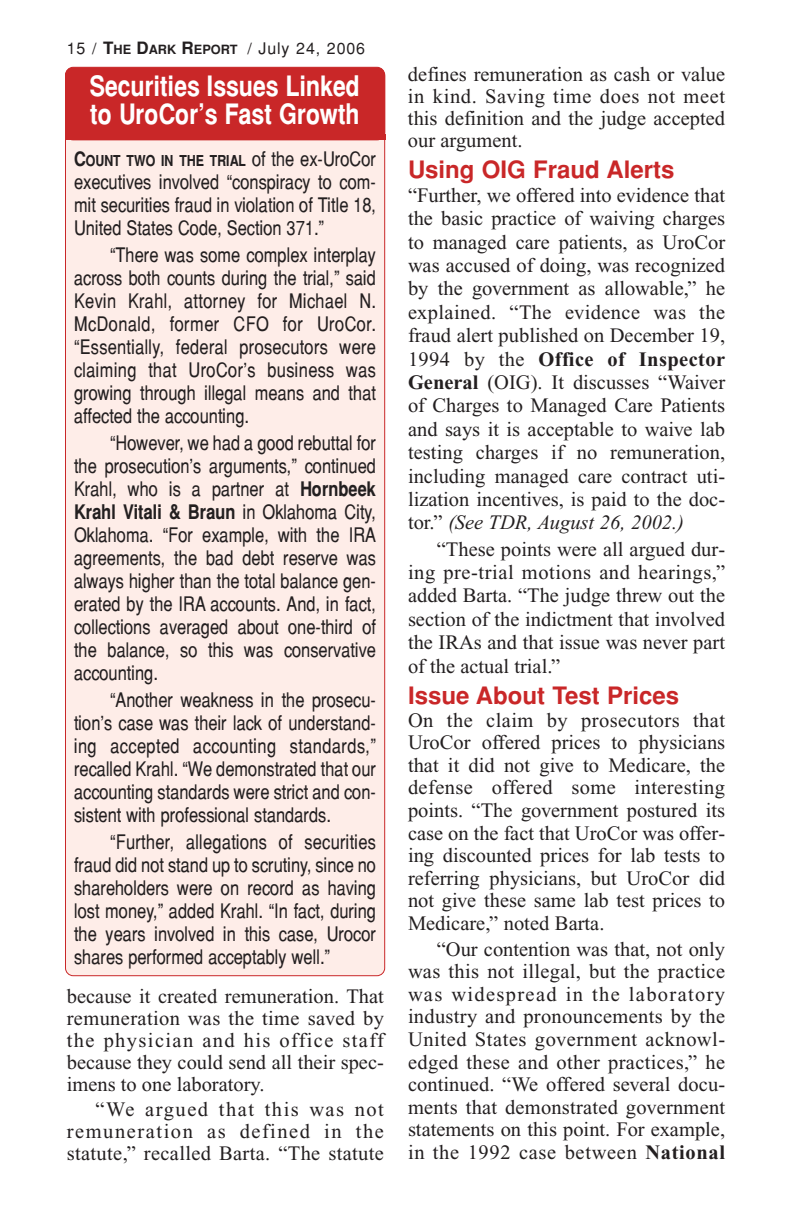
<style>
.page{position:relative;width:792px;height:1224px;background:#fff}
.page>*{position:absolute;margin:0;border:0;box-sizing:border-box;transform-origin:0 0}
.t1{font:700 28px/28px "Switzerland Narrow";color:#fff}
.t2{font:700 24px "Helvetica";color:#c92728}
.t3{font:20.4px/23.4px "Times";color:#231f20;text-align:justify}
.t4{font:20px/23px "Switzerland Narrow";color:#231f20;text-align:justify}
.t5{font:16px "Helvetica";letter-spacing:.055em;color:#231f20}
.t6{font:700 15px "Switzerland Narrow";color:#231f20}
.s1{font-weight:700;font-size:17px}
.s2{font-weight:700;font-size:12.8px}
.s3{font-size:20px}
.s4{font-weight:400;font-size:20px}
.s5{font-weight:700}
.s6{font-style:italic}
</style>
<div class="page">
<div style="left:66px;top:68px;width:319px;height:908px;background:#feede8;border-radius:8px"></div>
<div style="left:65px;top:68px;width:320px;height:908px;border:2px solid #c92728;border-radius:8px"></div>
<div style="left:66px;top:67px;width:319px;height:73px;background:#c92728;border-radius:8px"></div>
<div style="left:65px;top:67px;width:320px;height:73px;border:2px solid #c92728;border-radius:8px"></div>
<div style="left:66px;top:134px;width:319px;height:6px;background:#c92728"></div>
<p class="t5" style="left:67px;top:42px;width:300px">15 / <span class="s1">T</span><span class="s2">HE</span> <span class="s1">D</span><span class="s2">ARK</span> <span class="s1">R</span><span class="s2">EPORT</span> / July 24, 2006</p>
<h1 class="t1" style="left:90px;top:73px;width:272px">Securities Issues Linked to UroCor’s Fast Growth</h1>
<p class="t6" style="left:74px;top:153px;width:303px"><span class="s3">C</span>OUNT TWO IN THE TRIAL <span class="s4">of the ex-UroCor</span></p>
<p class="t4" style="left:74px;top:171px;width:304px">executives involved “conspiracy to com&shy;mit securities fraud in violation of Title 18, United States Code, Section 371.”</p>
<p class="t4" style="left:74px;top:244px;width:304px;text-indent:36px">“There was some complex interplay across both counts during the trial,” said Kevin Krahl, attorney for Michael N.<br>McDonald, former CFO for UroCor. “Essentially, federal prosecutors were claiming that UroCor’s business was growing through illegal means and that affected the accounting.</p>
<p class="t4" style="left:74px;top:432px;width:304px;text-indent:36px">“However, we had a good rebuttal for the prosecution’s arguments,” continued Krahl, who is a partner at <span class="s5">Hornbeek Krahl Vitali &amp; Braun</span> in Oklahoma City, Oklahoma. “For example, with the IRA agreements, the bad debt reserve was always higher than the total balance gen&shy;erated by the IRA accounts. And, in fact, collections averaged about one-third of the balance, so this was conservative accounting.</p>
<p class="t4" style="left:74px;top:689px;width:304px;text-indent:36px">“Another weakness in the prosecu&shy;tion’s case was their lack of understand&shy;ing accepted accounting standards,” recalled Krahl. “We demonstrated that our accounting standards were strict and con&shy;sistent with professional standards.</p>
<p class="t4" style="left:74px;top:831px;width:304px;text-indent:36px">“Further, allegations of securities fraud did not stand up to scrutiny, since no shareholders were on record as having lost money,” added Krahl. “In fact, during the years involved in this case, Urocor shares performed acceptably well.”</p>
<p class="t3" style="left:67px;top:987px;width:319px;line-height:22px">because it created remuneration. That remuneration was the time saved by the physician and his office staff because they could send all their spec&shy;imens to one laboratory.</p>
<p class="t3" style="left:67px;top:1100px;width:319px;line-height:22px;text-indent:29px">“We argued that this was not remuneration as defined in the statute,” recalled Barta. “The statute</p>
<p class="t3" style="left:408px;top:65px;width:319px;line-height:22px">defines remuneration as cash or value in kind. Saving time does not meet this definition and the judge accepted our argument.</p>
<p class="t2" style="left:408px;top:161px;width:268px">Using OIG Fraud Alerts</p>
<p class="t3" style="left:408px;top:185px;width:319px">“Further, we offered into evidence that the basic practice of waiving charges to managed care patients, as UroCor was accused of doing, was recognized by the government as allowable,” he explained. “The evidence was the fraud alert published on December 19, 1994 by the <span class="s5">Office of Inspector General</span> (OIG). It discusses “Waiver of Charges to Managed Care Patients and says it is acceptable to waive lab testing charges if no remuneration, including managed care contract uti&shy;lization incentives, is paid to the doc&shy;tor.” <span class="s6">(See TDR, August 26, 2002.)</span></p>
<p class="t3" style="left:408px;top:539px;width:319px;text-indent:29px">“These points were all argued dur&shy;ing pre-trial motions and hearings,” added Barta. “The judge threw out the section of the indictment that involved the IRAs and that issue was never part of the actual trial.”</p>
<p class="t2" style="left:408px;top:687px;width:273px">Issue About Test Prices</p>
<p class="t3" style="left:408px;top:711px;width:319px;line-height:22.6px">On the claim by prosecutors that UroCor offered prices to physicians that it did not give to Medicare, the defense offered some interesting points. “The government postured its case on the fact that UroCor was offer&shy;ing discounted prices for lab tests to referring physicians, but UroCor did not give these same lab test prices to Medicare,” noted Barta.</p>
<p class="t3" style="left:408px;top:939px;width:319px;line-height:22.6px;text-indent:29px">“Our contention was that, not only was this not illegal, but the practice was widespread in the laboratory industry and pronouncements by the United States government acknowl&shy;edged these and other practices,” he continued. “We offered several docu&shy;ments that demonstrated government statements on this point. For example, in the 1992 case between <span class="s5">National</span></p>
</div>
